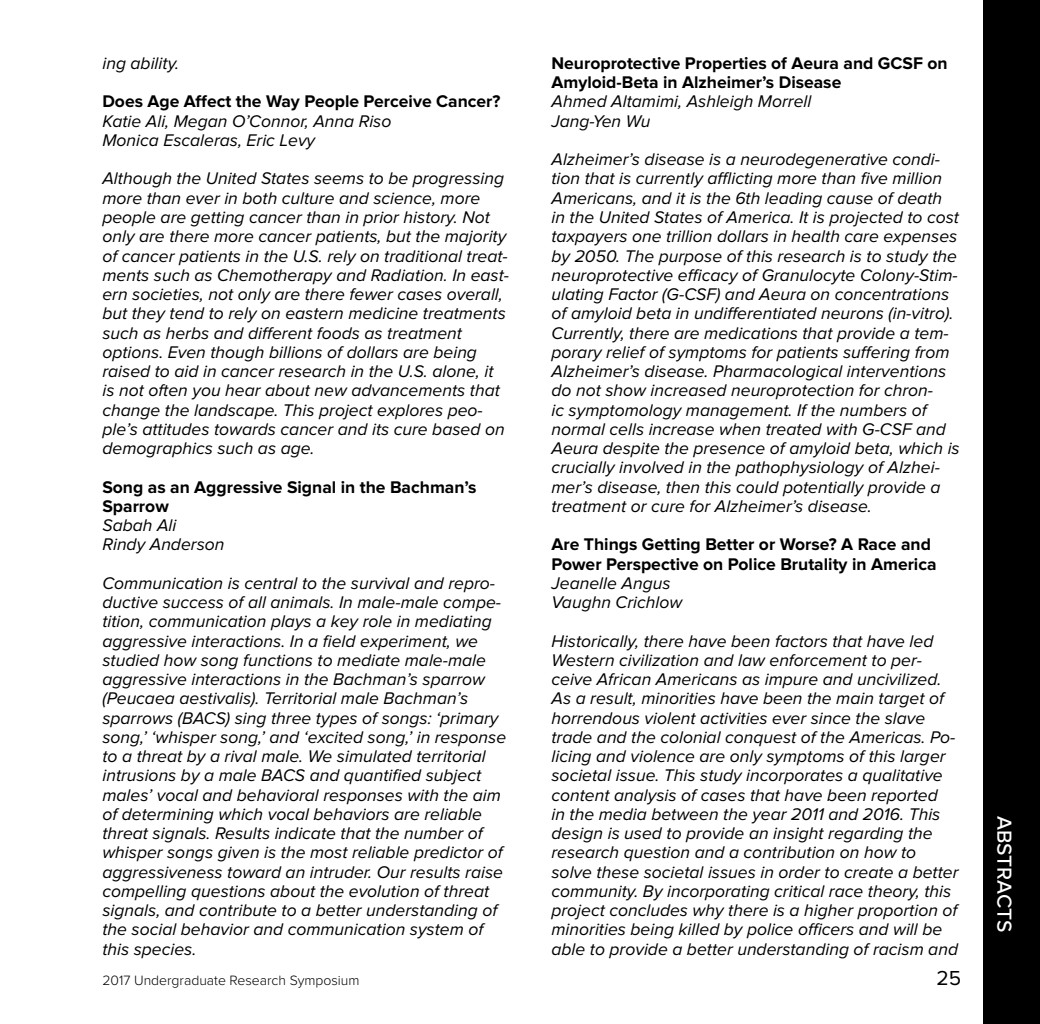
<style>
.page{position:relative;width:1040px;height:1024px;background:#fff}
.page>*{position:absolute;margin:0;border:0;box-sizing:border-box;transform-origin:0 0}
.t1{font:500 21px "Proxima Nova";color:#fff}
.t2{font:21px "Proxima Nova";color:#000}
.t3{font:italic 17.5px/19.2px "Proxima Nova";color:#000}
.t4{font:700 17.5px/19.2px "Proxima Nova";color:#000}
.t5{font:300 14px "Proxima Nova";color:#000}
</style>
<div class="page">
<div style="left:983px;top:0;width:57px;height:1024px;background:#000"></div>
<p class="t3" style="left:102px;top:54px;width:78px">ing ability.</p>
<p class="t4" style="left:102px;top:93px;width:399px">Does Age Affect the Way People Perceive Cancer?</p>
<p class="t3" style="left:102px;top:112px;width:290px">Katie Ali, Megan O’Connor, Anna Riso<br>Monica Escaleras, Eric Levy</p>
<p class="t3" style="left:102px;top:170px;width:408px">Although the United States seems to be progressing more than ever in both culture and science, more people are getting cancer than in prior history. Not only are there more cancer patients, but the majority of cancer patients in the U.S. rely on traditional treat&shy;ments such as Chemotherapy and Radiation. In east&shy;ern societies, not only are there fewer cases overall, but they tend to rely on eastern medicine treatments such as herbs and different foods as treatment options. Even though billions of dollars are being raised to aid in cancer research in the U.S. alone, it is not often you hear about new advancements that change the landscape. This project explores peo&shy;ple’s attitudes towards cancer and its cure based on demographics such as age.</p>
<p class="t4" style="left:102px;top:478px;width:376px">Song as an Aggressive Signal in the Bachman’s<br>Sparrow</p>
<p class="t3" style="left:102px;top:516px;width:124px">Sabah Ali<br>Rindy Anderson</p>
<p class="t3" style="left:102px;top:574px;width:405px">Communication is central to the survival and repro&shy;ductive success of all animals. In male-male compe&shy;tition, communication plays a key role in mediating aggressive interactions. In a field experiment, we studied how song functions to mediate male-male aggressive interactions in the Bachman’s sparrow (Peucaea aestivalis). Territorial male Bachman’s sparrows (BACS) sing three types of songs: ‘primary song,’ ‘whisper song,’ and ‘excited song,’ in response to a threat by a rival male. We simulated territorial intrusions by a male BACS and quantified subject males’ vocal and behavioral responses with the aim of determining which vocal behaviors are reliable threat signals. Results indicate that the number of whisper songs given is the most reliable predictor of aggressiveness toward an intruder. Our results raise compelling questions about the evolution of threat signals, and contribute to a better understanding of the social behavior and communication system of this species.</p>
<p class="t4" style="left:551px;top:54px;width:398px">Neuroprotective Properties of Aeura and GCSF on<br>Amyloid-Beta in Alzheimer’s Disease</p>
<p class="t3" style="left:551px;top:93px;width:261px">Ahmed Altamimi, Ashleigh Morrell<br>Jang-Yen Wu</p>
<p class="t3" style="left:551px;top:151px;width:410px">Alzheimer’s disease is a neurodegenerative condi&shy;tion that is currently afflicting more than five million Americans, and it is the 6th leading cause of death in the United States of America. It is projected to cost taxpayers one trillion dollars in health care expenses by 2050. The purpose of this research is to study the neuroprotective efficacy of Granulocyte Colony-Stim&shy;ulating Factor (G-CSF) and Aeura on concentrations of amyloid beta in undifferentiated neurons (in-vitro).<br>Currently, there are medications that provide a tem&shy;porary relief of symptoms for patients suffering from Alzheimer’s disease. Pharmacological interventions do not show increased neuroprotection for chron-<br>ic symptomology management. If the numbers of normal cells increase when treated with G-CSF and Aeura despite the presence of amyloid beta, which is crucially involved in the pathophysiology of Alzhei&shy;mer’s disease, then this could potentially provide a treatment or cure for Alzheimer’s disease.</p>
<p class="t4" style="left:551px;top:536px;width:386px">Are Things Getting Better or Worse? A Race and<br>Power Perspective on Police Brutality in America</p>
<p class="t3" style="left:551px;top:574px;width:132px">Jeanelle Angus<br>Vaughn Crichlow</p>
<p class="t3" style="left:551px;top:632px;width:408px">Historically, there have been factors that have led Western civilization and law enforcement to per&shy;ceive African Americans as impure and uncivilized.<br>As a result, minorities have been the main target of horrendous violent activities ever since the slave trade and the colonial conquest of the Americas. Po&shy;licing and violence are only symptoms of this larger societal issue. This study incorporates a qualitative content analysis of cases that have been reported<br>in the media between the year 2011 and 2016. This design is used to provide an insight regarding the research question and a contribution on how to solve these societal issues in order to create a better community. By incorporating critical race theory, this project concludes why there is a higher proportion of minorities being killed by police officers and will be able to provide a better understanding of racism and</p>
<p class="t5" style="left:102px;top:972px;width:259px">2017 Undergraduate Research Symposium</p>
<p class="t2" style="left:936px;top:966px;width:26px">25</p>
<p class="t1" style="left:1016px;top:816px;width:118px;rotate:90deg">ABSTRACTS</p>
</div>
